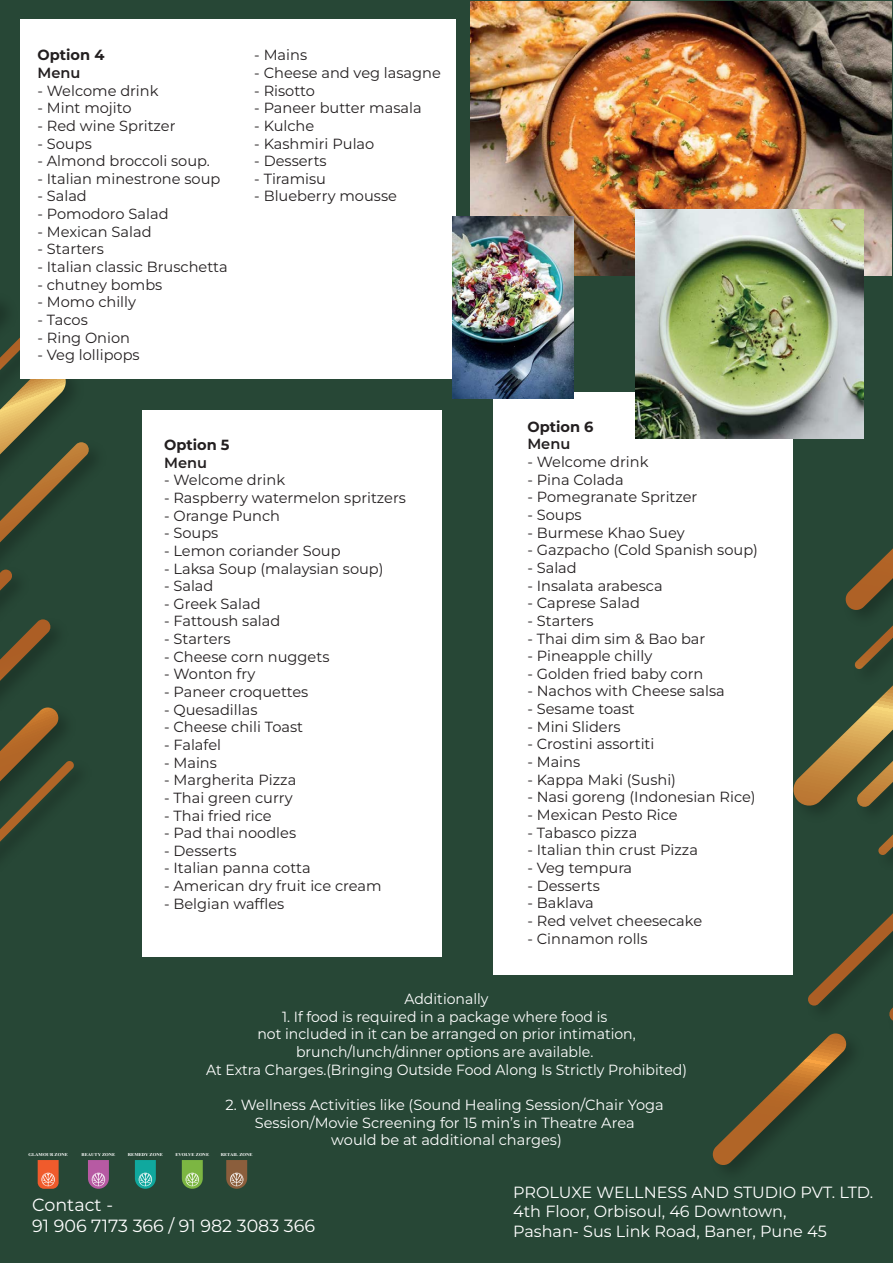
<style>
.page{position:relative;width:893px;height:1263px;background:#274736}
.page>*{position:absolute;margin:0;border:0;box-sizing:border-box;transform-origin:0 0}
.t1{font:17.7px/21.1px "Montserrat";color:#fff}
.t2{font:16.2px/19.4px "Montserrat";color:#fff}
.t3{font:14.7px "Montserrat";color:#231f20}
.t4{font:14.7px/17.7px "Montserrat";color:#fff;text-align:center;scale:.96 1}
.t5{font:14.7px/17.7px "Montserrat";color:#fff;text-align:center}
.t6{font:700 14.7px "Montserrat";color:#231f20}
.t7{font:600 14.7px "Montserrat";color:#231f20}
.t8{font:700 4.35px "Times New Roman";color:#fff;scale:1.07 1}
</style>
<div class="page">
<svg style="left:38px;top:1160px;width:21px;height:29px"></svg>
<svg style="left:88px;top:1160px;width:21px;height:29px"></svg>
<svg style="left:135px;top:1160px;width:21px;height:29px"></svg>
<svg style="left:182px;top:1160px;width:21px;height:29px"></svg>
<svg style="left:226px;top:1160px;width:21px;height:29px"></svg>
<svg style="left:0;top:619px;width:51px;height:62px"></svg>
<svg style="left:0;top:299px;width:90px;height:243px"></svg>
<svg style="left:0;top:569px;width:13px;height:22px"></svg>
<svg style="left:0;top:707px;width:74px;height:135px"></svg>
<svg style="left:793px;top:685px;width:100px;height:123px"></svg>
<svg style="left:854px;top:625px;width:39px;height:44px"></svg>
<svg style="left:878px;top:834px;width:15px;height:21px"></svg>
<svg style="left:845px;top:548px;width:48px;height:63px"></svg>
<svg style="left:712px;top:1033px;width:135px;height:133px"></svg>
<svg style="left:808px;top:913px;width:85px;height:108px"></svg>
<div style="left:20px;top:19px;width:436px;height:360px;background:#fff"></div>
<div style="left:142px;top:410px;width:300px;height:546px;background:#fff"></div>
<div style="left:493px;top:392px;width:300px;height:583px;background:#fff"></div>
<img style="left:471px;top:1px;width:420px;height:275px">
<img style="left:453px;top:216px;width:120px;height:182px">
<img style="left:636px;top:209px;width:227px;height:229px">
<p class="t6" style="left:37px;top:44px;width:68px">Option 4</p>
<p class="t7" style="left:37px;top:62px;width:44px">Menu</p>
<p class="t3" style="left:37px;top:80px;width:123px">- Welcome drink</p>
<p class="t3" style="left:37px;top:98px;width:96px">- Mint mojito</p>
<p class="t3" style="left:37px;top:116px;width:140px">- Red wine Spritzer</p>
<p class="t3" style="left:37px;top:133px;width:56px">- Soups</p>
<p class="t3" style="left:37px;top:151px;width:174px">- Almond broccoli soup.</p>
<p class="t3" style="left:37px;top:168px;width:184px">- Italian minestrone soup</p>
<p class="t3" style="left:37px;top:186px;width:51px">- Salad</p>
<p class="t3" style="left:37px;top:204px;width:133px">- Pomodoro Salad</p>
<p class="t3" style="left:37px;top:221px;width:116px">- Mexican Salad</p>
<p class="t3" style="left:37px;top:239px;width:68px">- Starters</p>
<p class="t3" style="left:37px;top:257px;width:192px">- Italian classic Bruschetta</p>
<p class="t3" style="left:37px;top:274px;width:126px">- chutney bombs</p>
<p class="t3" style="left:37px;top:292px;width:100px">- Momo chilly</p>
<p class="t3" style="left:37px;top:310px;width:52px">- Tacos</p>
<p class="t3" style="left:37px;top:327px;width:94px">- Ring Onion</p>
<p class="t3" style="left:37px;top:345px;width:104px">- Veg lollipops</p>
<p class="t3" style="left:254px;top:45px;width:54px">- Mains</p>
<p class="t3" style="left:254px;top:63px;width:188px">- Cheese and veg lasagne</p>
<p class="t3" style="left:254px;top:80px;width:62px">- Risotto</p>
<p class="t3" style="left:254px;top:98px;width:169px">- Paneer butter masala</p>
<p class="t3" style="left:254px;top:116px;width:62px">- Kulche</p>
<p class="t3" style="left:254px;top:133px;width:122px">- Kashmiri Pulao</p>
<p class="t3" style="left:254px;top:151px;width:74px">- Desserts</p>
<p class="t3" style="left:254px;top:168px;width:73px">- Tiramisu</p>
<p class="t3" style="left:254px;top:186px;width:144px">- Blueberry mousse</p>
<p class="t6" style="left:164px;top:434px;width:67px">Option 5</p>
<p class="t7" style="left:164px;top:452px;width:44px">Menu</p>
<p class="t3" style="left:164px;top:470px;width:123px">- Welcome drink</p>
<p class="t3" style="left:164px;top:488px;width:243px">- Raspberry watermelon spritzers</p>
<p class="t3" style="left:164px;top:505px;width:118px">- Orange Punch</p>
<p class="t3" style="left:164px;top:523px;width:56px">- Soups</p>
<p class="t3" style="left:164px;top:540px;width:178px">- Lemon coriander Soup</p>
<p class="t3" style="left:164px;top:558px;width:221px">- Laksa Soup (malaysian soup)</p>
<p class="t3" style="left:164px;top:576px;width:51px">- Salad</p>
<p class="t3" style="left:164px;top:593px;width:98px">- Greek Salad</p>
<p class="t3" style="left:164px;top:611px;width:118px">- Fattoush salad</p>
<p class="t3" style="left:164px;top:629px;width:68px">- Starters</p>
<p class="t3" style="left:164px;top:646px;width:167px">- Cheese corn nuggets</p>
<p class="t3" style="left:164px;top:664px;width:93px">- Wonton fry</p>
<p class="t3" style="left:164px;top:682px;width:146px">- Paneer croquettes</p>
<p class="t3" style="left:164px;top:699px;width:95px">- Quesadillas</p>
<p class="t3" style="left:164px;top:717px;width:141px">- Cheese chili Toast</p>
<p class="t3" style="left:164px;top:735px;width:59px">- Falafel</p>
<p class="t3" style="left:164px;top:752px;width:54px">- Mains</p>
<p class="t3" style="left:164px;top:770px;width:134px">- Margherita Pizza</p>
<p class="t3" style="left:164px;top:787px;width:130px">- Thai green curry</p>
<p class="t3" style="left:164px;top:805px;width:109px">- Thai fried rice</p>
<p class="t3" style="left:164px;top:823px;width:134px">- Pad thai noodles</p>
<p class="t3" style="left:164px;top:840px;width:74px">- Desserts</p>
<p class="t3" style="left:164px;top:858px;width:148px">- Italian panna cotta</p>
<p class="t3" style="left:164px;top:876px;width:219px">- American dry fruit ice cream</p>
<p class="t3" style="left:164px;top:893px;width:122px">- Belgian waffles</p>
<p class="t6" style="left:527px;top:416px;width:68px">Option 6</p>
<p class="t7" style="left:527px;top:434px;width:44px">Menu</p>
<p class="t3" style="left:527px;top:452px;width:123px">- Welcome drink</p>
<p class="t3" style="left:527px;top:469px;width:98px">- Pina Colada</p>
<p class="t3" style="left:527px;top:487px;width:172px">- Pomegranate Spritzer</p>
<p class="t3" style="left:527px;top:505px;width:56px">- Soups</p>
<p class="t3" style="left:527px;top:522px;width:159px">- Burmese Khao Suey</p>
<p class="t3" style="left:527px;top:540px;width:232px">- Gazpacho (Cold Spanish soup)</p>
<p class="t3" style="left:527px;top:558px;width:51px">- Salad</p>
<p class="t3" style="left:527px;top:575px;width:137px">- Insalata arabesca</p>
<p class="t3" style="left:527px;top:593px;width:114px">- Caprese Salad</p>
<p class="t3" style="left:527px;top:611px;width:68px">- Starters</p>
<p class="t3" style="left:527px;top:628px;width:179px">- Thai dim sim &amp; Bao bar</p>
<p class="t3" style="left:527px;top:646px;width:126px">- Pineapple chilly</p>
<p class="t3" style="left:527px;top:663px;width:177px">- Golden fried baby corn</p>
<p class="t3" style="left:527px;top:681px;width:199px">- Nachos with Cheese salsa</p>
<p class="t3" style="left:527px;top:699px;width:109px">- Sesame toast</p>
<p class="t3" style="left:527px;top:716px;width:95px">- Mini Sliders</p>
<p class="t3" style="left:527px;top:734px;width:129px">- Crostini assortiti</p>
<p class="t3" style="left:527px;top:752px;width:54px">- Mains</p>
<p class="t3" style="left:527px;top:769px;width:150px">- Kappa Maki (Sushi)</p>
<p class="t3" style="left:527px;top:787px;width:230px">- Nasi goreng (Indonesian Rice)</p>
<p class="t3" style="left:527px;top:805px;width:152px">- Mexican Pesto Rice</p>
<p class="t3" style="left:527px;top:822px;width:111px">- Tabasco pizza</p>
<p class="t3" style="left:527px;top:840px;width:172px">- Italian thin crust Pizza</p>
<p class="t3" style="left:527px;top:858px;width:106px">- Veg tempura</p>
<p class="t3" style="left:527px;top:875px;width:74px">- Desserts</p>
<p class="t3" style="left:527px;top:893px;width:68px">- Baklava</p>
<p class="t3" style="left:527px;top:910px;width:176px">- Red velvet cheesecake</p>
<p class="t3" style="left:527px;top:928px;width:122px">- Cinnamon rolls</p>
<p class="t4" style="left:404px;top:989px;width:89px">Additionally</p>
<p class="t4" style="left:206px;top:1007px;width:502px">1. If food is required in a package where food is<br>not included in it can be arranged on prior intimation, brunch/lunch/dinner options are available.<br>At Extra Charges.(Bringing Outside Food Along Is Strictly Prohibited)</p>
<p class="t5" style="left:226px;top:1095px;width:440px">2. Wellness Activities like (Sound Healing Session/Chair Yoga<br>Session/Movie Screening for 15 min’s in Theatre Area<br>would be at additional charges)</p>
<p class="t2" style="left:513px;top:1182px;width:362px">PROLUXE WELLNESS AND STUDIO PVT. LTD.<br>4th Floor, Orbisoul, 46 Downtown,<br>Pashan- Sus Link Road, Baner, Pune 45</p>
<p class="t8" style="left:28px;top:1151px;width:38px">GLAMOUR ZONE</p>
<p class="t8" style="left:82px;top:1151px;width:33px">BEAUTY ZONE</p>
<p class="t8" style="left:128px;top:1151px;width:34px">REMEDY ZONE</p>
<p class="t8" style="left:175px;top:1151px;width:33px">EVOLVE ZONE</p>
<p class="t8" style="left:221px;top:1151px;width:31px">RETAIL ZONE</p>
<p class="t1" style="left:32px;top:1193px;width:284px">Contact -<br>91 906 7173 366 / 91 982 3083 366</p>
</div>
